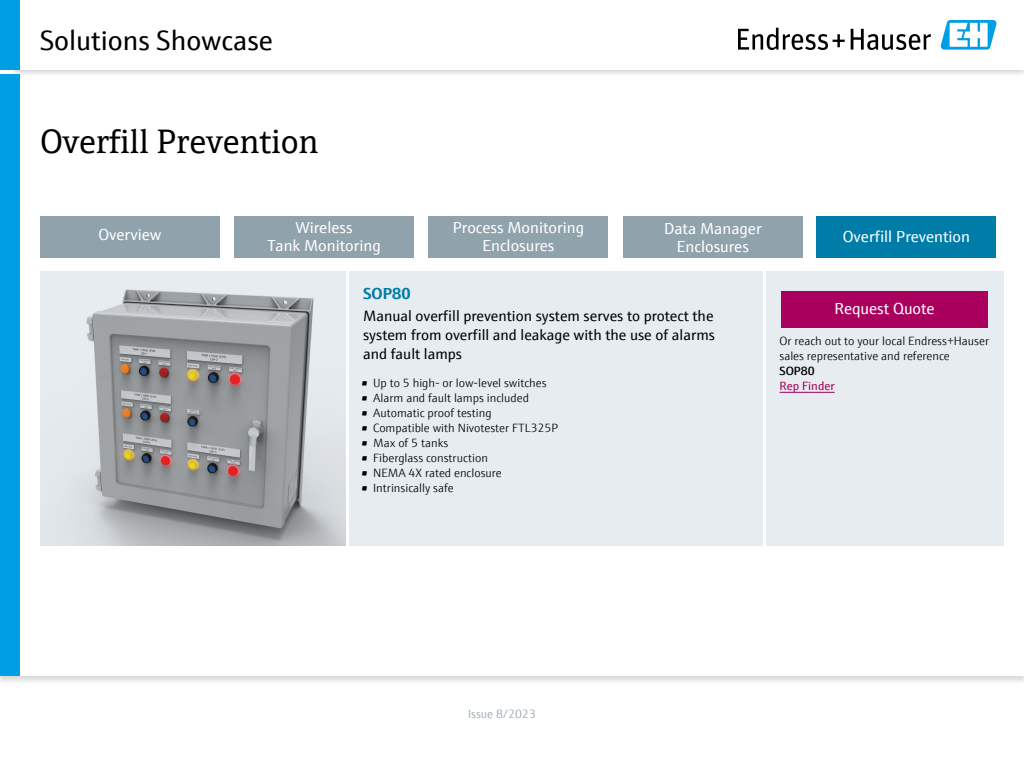
<style>
.page{position:relative;width:1024px;height:768px;background:#fff}
.page>*{position:absolute;margin:0;border:0;box-sizing:border-box;transform-origin:0 0}
.t1{font:34px "E+H Serif";color:#000}
.t2{font:28px "E+H Sans";color:#000}
.t3{font:16px/18px "E+H Sans";color:#fff;text-align:center}
.t4{font:700 16px "E+H Sans";color:#007ca9}
.t5{font:15px/19px "E+H Sans";color:#000;text-align:justify}
.t6{font:300 12px/15px "E+H Sans";color:#000}
.t7{font:300 12px "E+H Sans";color:#90a2ac}
.t8{font:12px "E+H Sans";color:#a8005c}
.t9{font:600 12px "E+H Sans";color:#000}
</style>
<div class="page">
<div style="left:0;top:665px;width:1024px;height:21px;background:#000;opacity:.15"></div>
<div style="left:0;top:666px;width:1024px;height:10px;background:#fff"></div>
<div style="left:40px;top:271px;width:964px;height:275px;background:#e7ecf0"></div>
<img style="left:70px;top:289px;width:276px;height:257px">
<hr style="left:780px;top:392px;width:55px;height:1px;background:#a8005c">
<hr style="left:346px;top:266px;width:3px;height:281px;background:#fff">
<hr style="left:763px;top:266px;width:3px;height:281px;background:#fff">
<div style="left:781px;top:291px;width:207px;height:37px;background:#a9005d"></div>
<div style="left:428px;top:217px;width:180px;height:41px;background:#90a2ac"></div>
<div style="left:234px;top:217px;width:180px;height:41px;background:#90a2ac"></div>
<div style="left:623px;top:217px;width:180px;height:41px;background:#90a2ac"></div>
<div style="left:816px;top:217px;width:180px;height:41px;background:#007ca9"></div>
<div style="left:40px;top:216px;width:180px;height:42px;background:#90a2ac"></div>
<div style="left:9px;top:0;width:1015px;height:78px;background:#000;opacity:.2"></div>
<div style="left:15px;top:0;width:1009px;height:70px;background:#fff"></div>
<div style="left:0;top:0;width:20px;height:70px;background:#009fe3"></div>
<div style="left:0;top:74px;width:20px;height:602px;background:#009fe3"></div>
<svg style="left:738px;top:28px;width:107px;height:22px"></svg>
<svg style="left:851px;top:29px;width:80px;height:21px"></svg>
<svg style="left:940px;top:20px;width:56px;height:30px"></svg>
<h2 class="t2" style="left:40px;top:20px;width:235px">Solutions Showcase</h2>
<h1 class="t1" style="left:40px;top:116px;width:280px">Overfill Prevention</h1>
<h3 class="t3" style="left:267px;top:217px;width:115px">Wireless<br>Tank Monitoring</h3>
<h3 class="t3" style="left:664px;top:218px;width:99px">Data Manager<br>Enclosures</h3>
<h3 class="t3" style="left:453px;top:217px;width:133px">Process Monitoring<br>Enclosures</h3>
<h3 class="t3" style="left:98px;top:225px;width:65px">Overview</h3>
<h3 class="t3" style="left:843px;top:227px;width:129px">Overfill Prevention</h3>
<h3 class="t4" style="left:363px;top:281px;width:49px">SOP80</h3>
<p class="t5" style="left:363px;top:306px;width:353px">Manual overfill prevention system serves to protect the system from overfill and leakage with the use of alarms and fault lamps</p>
<p class="t6" style="left:361px;top:374px;width:187px">• Up to 5 high- or low-level switches</p>
<p class="t6" style="left:361px;top:389px;width:169px">• Alarm and fault lamps included</p>
<p class="t6" style="left:361px;top:404px;width:132px">• Automatic proof testing</p>
<p class="t6" style="left:361px;top:419px;width:199px">• Compatible with Nivotester FTL325P</p>
<p class="t6" style="left:361px;top:434px;width:89px">• Max of 5 tanks</p>
<p class="t6" style="left:361px;top:449px;width:128px">• Fiberglass construction</p>
<p class="t6" style="left:361px;top:464px;width:142px">• NEMA 4X rated enclosure</p>
<p class="t6" style="left:361px;top:479px;width:94px">• Intrinsically safe</p>
<h3 class="t3" style="left:835px;top:298px;width:102px">Request Quote</h3>
<p class="t6" style="left:780px;top:333px;width:211px">Or reach out to your local Endress+Hauser sales representative and reference</p>
<p class="t9" style="left:780px;top:362px;width:37px">SOP80</p>
<p class="t8" style="left:780px;top:377px;width:57px">Rep Finder</p>
<p class="t7" style="left:468px;top:705px;width:69px">Issue 8/2023</p>
</div>
